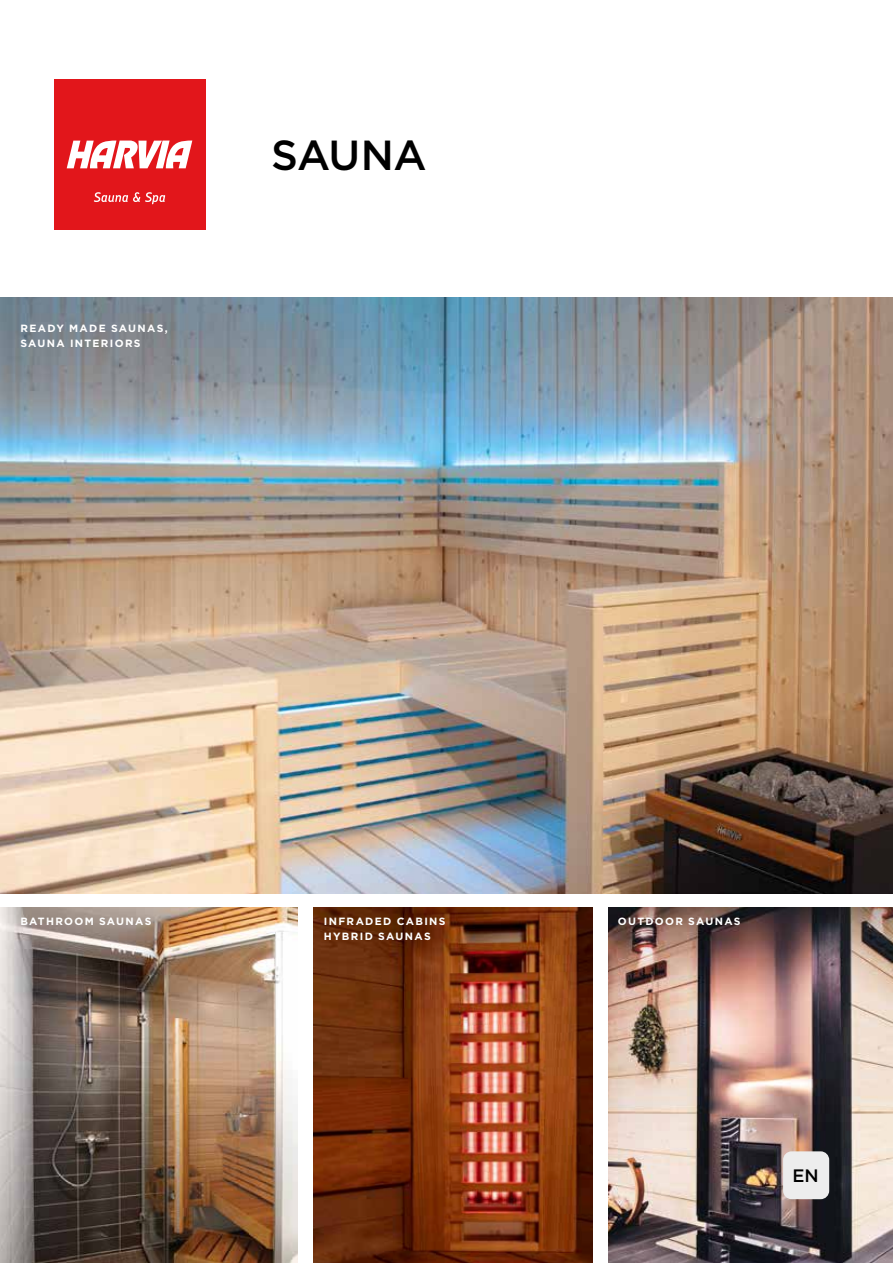
<style>
.page{position:relative;width:893px;height:1263px;background:#fff}
.page>*{position:absolute;margin:0;border:0;box-sizing:border-box;transform-origin:0 0}
.t1{font:500 42px "Gotham";letter-spacing:-.015em;color:#000}
.t2{font:500 18px "Gotham";color:#000}
.t3{font:700 10.5px/15px "Gotham";letter-spacing:.125em;color:#fff}
</style>
<div class="page">
<div style="left:54px;top:79px;width:151px;height:151px;background:#e2161b"></div>
<svg style="left:67px;top:141px;width:125px;height:27px"></svg>
<svg style="left:94px;top:192px;width:71px;height:12px"></svg>
<img style="left:0;top:298px;width:893px;height:595px">
<img style="left:0;top:908px;width:298px;height:355px">
<img style="left:313px;top:908px;width:280px;height:355px">
<img style="left:608px;top:908px;width:285px;height:355px">
<div style="left:783px;top:1151px;width:46px;height:48px;background:#ededed;border-radius:9px"></div>
<p class="t3" style="left:20px;top:321px;width:149px">READY MADE SAUNAS,<br>SAUNA INTERIORS</p>
<h1 class="t1" style="left:271px;top:128px;width:157px">SAUNA</h1>
<p class="t3" style="left:20px;top:913px;width:133px">BATHROOM SAUNAS</p>
<p class="t3" style="left:618px;top:913px;width:124px">OUTDOOR SAUNAS</p>
<p class="t3" style="left:324px;top:913px;width:123px">INFRADED CABINS<br>HYBRID SAUNAS</p>
<h2 class="t2" style="left:792px;top:1164px;width:28px">EN</h2>
</div>
